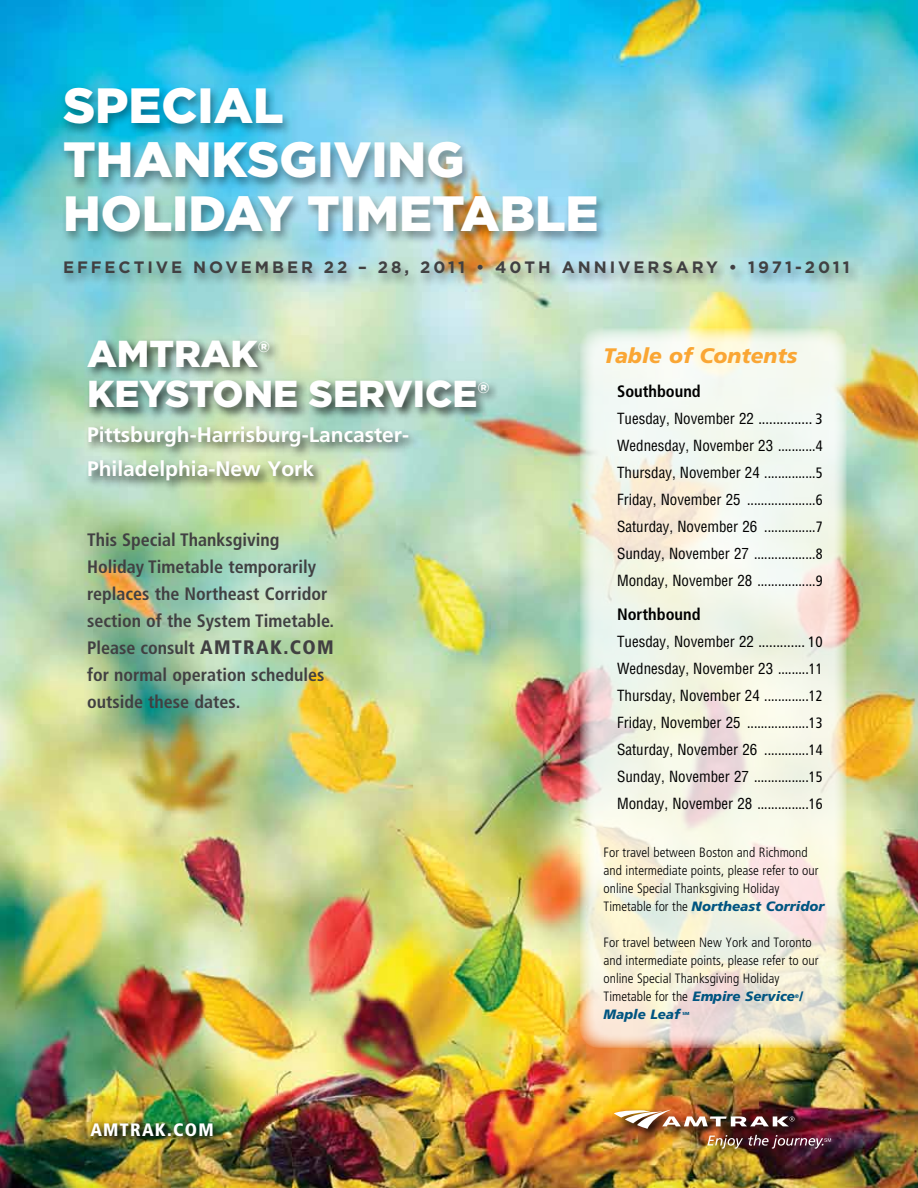
<style>
.page{position:relative;width:918px;height:1188px;background:#fff}
.page>*{position:absolute;margin:0;border:0;box-sizing:border-box;transform-origin:0 0}
.t1{font:900 49.5px/54px "Gotham";color:#fff}
.t2{font:900 37.5px "Gotham";color:#fff}
.t3{font:700 21px/34.5px "Frutiger";color:#fff}
.t4{font:italic 900 21px "Frutiger";color:#faa634}
.t5{font:700 condensed 18px/27px "Frutiger";color:#414042}
.t6{font:900 condensed 18px "Frutiger";letter-spacing:.07em;color:#fff}
.t7{font:700 16.5px "Gotham";letter-spacing:.18em;color:#414042}
.t8{font:700 condensed 16.5px "Frutiger";color:#000}
.t9{font:condensed 15px/27px "Helvetica";color:#000;text-align:justify}
.t10{font:condensed 15px/27px "Frutiger";color:#000;scale:.95 1}
.t11{font:900 14.85px "Gotham";color:#fff}
.t12{font:300 condensed 13.5px/18px "Frutiger";color:#000}
.t13{font:italic 900 13.5px "Frutiger";color:#005581}
.t14{font:900 5.25px "Frutiger";color:#005581}
.t15{font:900 4.35px "Frutiger";color:#005581}
.s1{font-weight:900;font-size:19.5px}
.s2{font-family:"Frutiger"}
.s3{font-family:"Helvetica"}
.s4{font-weight:900;font-style:italic;font-stretch:normal;color:#005581}
</style>
<div class="page">
<img style="left:0;top:0;width:918px;height:1188px">
<div style="left:612px;top:1107px;width:230px;height:54px;background:#000;opacity:.95"></div>
<img style="left:614px;top:1110px;width:181px;height:19px">
<img style="left:707px;top:1135px;width:124px;height:14px">
<div style="left:86px;top:1117px;width:137px;height:29px;background:#000;opacity:.9"></div>
<svg style="left:580px;top:328px;width:267px;height:720px"></svg>
<div style="left:59px;top:85px;width:801px;height:204px;background:#000;opacity:.4"></div>
<div style="left:85px;top:337px;width:416px;height:156px;background:#000;opacity:.7"></div>
<h1 class="t1" style="left:63px;top:77px;width:537px">SPECIAL<br>THANKSGIVING<br>HOLIDAY TIMETABLE</h1>
<p class="t7" style="left:63px;top:256px;width:788px">EFFE CTIVE NOVEMBE R 22 – 28, 2011 • 40TH ANN IVE RSARY • 1971-2011</p>
<h2 class="t2" style="left:87px;top:332px;width:172px">AMTRAK</h2>
<p class="t11" style="left:258px;top:338px;width:14px">®</p>
<h2 class="t2" style="left:87px;top:372px;width:392px">KEYSTONE SERVICE</h2>
<p class="t11" style="left:477px;top:379px;width:14px">®</p>
<h3 class="t3" style="left:87px;top:417px;width:323px">Pittsburgh-Harrisburg-Lancaster-<br>Philadelphia-New York</h3>
<p class="t5" style="left:87px;top:526px;width:248px">This Special Thanksgiving<br>Holiday Timetable temporarily replaces the Northeast Corridor section of the System Timetable.<br>Please consult <span class="s1">AMTRA K.COM </span>for normal operation schedules outside these dates.</p>
<p class="t6" style="left:90px;top:1118px;width:125px">AMTRAK.COM</p>
<h3 class="t4" style="left:604px;top:344px;width:195px">Table of Contents</h3>
<p class="t8" style="left:617px;top:382px;width:85px">Southbound</p>
<p class="t9" style="left:617px;top:405px;width:207px">Tuesday, November 22 <span class="s2">............... 3<br></span>Wednesday, November 23 <span class="s2">...........4<br></span>Thursday, November 24 <span class="s2">...............5</span></p>
<p class="t10" style="left:617px;top:487px;width:218px"><span class="s3">Friday, November 25</span> ....................6</p>
<p class="t9" style="left:617px;top:513px;width:207px">Saturday, November 26 <span class="s2">...............7</span></p>
<p class="t10" style="left:617px;top:541px;width:218px"><span class="s3">Sunday, November 27</span> ..................8<br><span class="s3">Monday, November 28</span> .................9</p>
<p class="t8" style="left:617px;top:604px;width:85px">Northbound</p>
<p class="t9" style="left:617px;top:628px;width:207px">Tuesday, November 22 <span class="s2">............. 10<br></span>Wednesday, November 23 <span class="s2">.........11<br></span>Thursday, November 24 <span class="s2">.............12</span></p>
<p class="t10" style="left:617px;top:709px;width:218px"><span class="s3">Friday, November 25</span> ..................13</p>
<p class="t9" style="left:617px;top:736px;width:207px">Saturday, November 26 <span class="s2">.............14</span></p>
<p class="t10" style="left:617px;top:763px;width:218px"><span class="s3">Sunday, November 27</span> ................15</p>
<p class="t9" style="left:617px;top:790px;width:207px">Monday, November 28 <span class="s2">...............16</span></p>
<p class="t12" style="left:604px;top:844px;width:222px">For travel between Boston and Richmond and intermediate points, please refer to our online Special Thanksgiving Holiday Timetable for the <span class="s4">Northeast Corridor</span></p>
<p class="t12" style="left:604px;top:933px;width:216px">For travel between New York and Toronto and intermediate points, please refer to our online Special Thanksgiving Holiday Timetable for the <span class="s4">Empire Service /</span></p>
<p class="t14" style="left:795px;top:993px;width:6px">®</p>
<p class="t13" style="left:604px;top:1006px;width:78px">Maple Leaf</p>
<p class="t15" style="left:682px;top:1011px;width:8px">SM</p>
</div>
